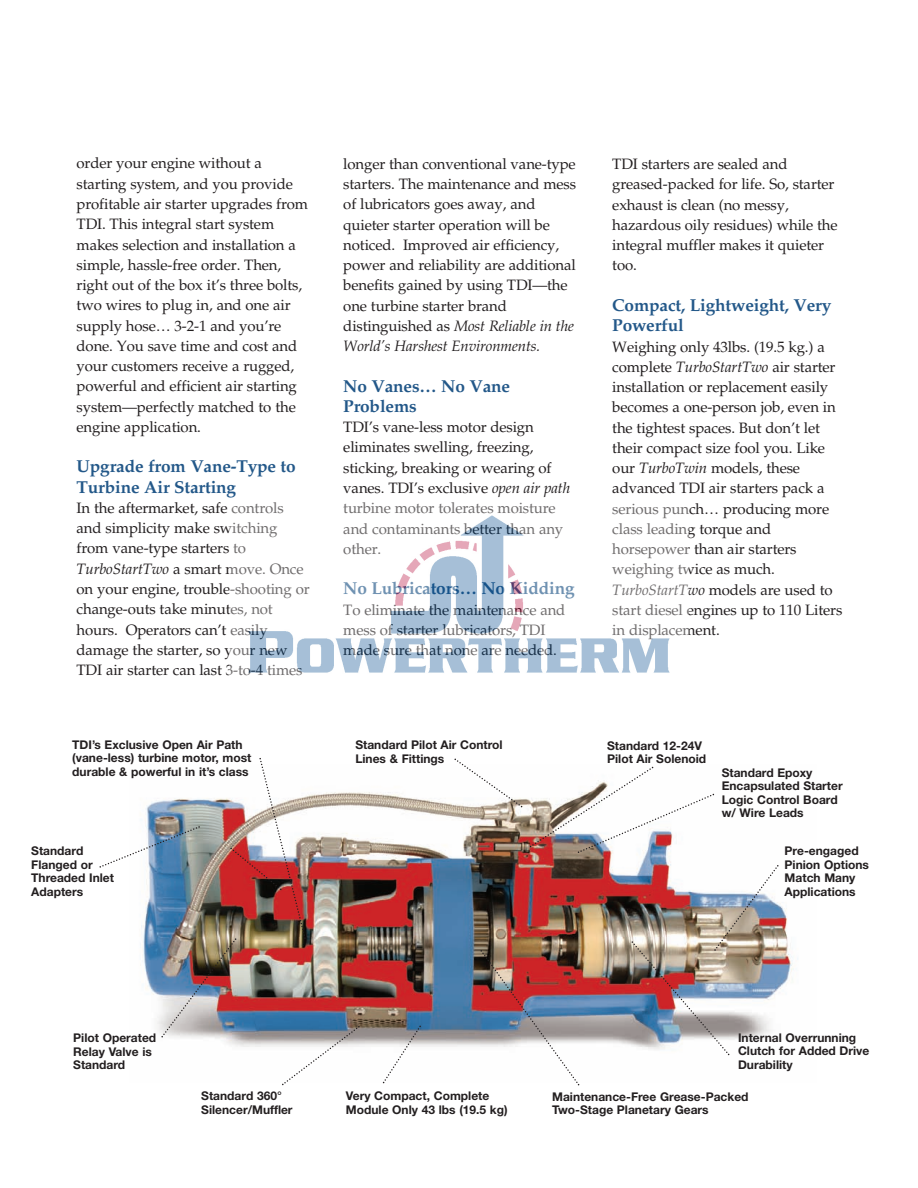
<style>
.page{position:relative;width:918px;height:1188px;background:#fff}
.page>*{position:absolute;margin:0;border:0;box-sizing:border-box;transform-origin:0 0}
.t1{font:700 17.25px/20.2px "Palatino LT Std";letter-spacing:-.01em;color:#235889}
.t2{font:700 17.25px "Palatino";letter-spacing:-.01em;color:#235889}
.t3{font:15px/20.2px "Palatino LT Std";letter-spacing:-.01em;color:#231f20}
.t4{font:700 12px/13.5px "Helvetica Neue";color:#231f20}
.s1{font-style:italic}
</style>
<div class="page">
<img style="left:99px;top:758px;width:699px;height:328px">
<img style="left:248px;top:515px;width:422px;height:158px">
<p class="t3" style="left:77px;top:155px;width:233px">order your engine without a starting system, and you provide profitable air starter upgrades from<br>TDI. This integral start system makes selection and installation a simple, hassle-free order. Then, right out of the box it’s three bolts, two wires to plug in, and one air supply hose… 3-2-1 and you’re done. You save time and cost and your customers receive a rugged, powerful and efficient air starting system—perfectly matched to the engine application.</p>
<p class="t1" style="left:77px;top:458px;width:221px">Upgrade from Vane-Type to<br>Turbine Air Starting</p>
<p class="t3" style="left:77px;top:499px;width:234px">In the aftermarket, safe controls and simplicity make switching from vane-type starters to<br><span class="s1">TurboStartTwo</span> a smart move. Once on your engine, trouble-shooting or change-outs take minutes, not hours. Operators can’t easily damage the starter, so your new<br>TDI air starter can last 3-to-4 times</p>
<p class="t4" style="left:72px;top:737px;width:180px">TDI’s Exclusive Open Air Path (vane-less) turbine motor, most durable &amp; powerful in it’s class</p>
<p class="t4" style="left:31px;top:844px;width:84px">Standard<br>Flanged or<br>Threaded Inlet<br>Adapters</p>
<p class="t3" style="left:343px;top:155px;width:234px">longer than conventional vane-type starters. The maintenance and mess of lubricators goes away, and quieter starter operation will be noticed. Improved air efficiency, power and reliability are additional benefits gained by using TDI—the one turbine starter brand distinguished as <span class="s1">Most Reliable in the World’s Harshest Environments.</span></p>
<p class="t1" style="left:343px;top:377px;width:168px">No Vanes… No Vane<br>Problems</p>
<p class="t3" style="left:343px;top:418px;width:228px">TDI’s vane-less motor design eliminates swelling, freezing, sticking, breaking or wearing of vanes. TDI’s exclusive <span class="s1">open air path </span>turbine motor tolerates moisture and contaminants better than any other.</p>
<p class="t2" style="left:343px;top:582px;width:233px">No Lubricators… No Kidding</p>
<p class="t3" style="left:343px;top:601px;width:223px">To eliminate the maintenance and mess of starter lubricators, TDI made sure that none are needed.</p>
<p class="t3" style="left:612px;top:156px;width:227px">TDI starters are sealed and greased-packed for life. So, starter exhaust is clean (no messy, hazardous oily residues) while the integral muffler makes it quieter too.</p>
<p class="t1" style="left:612px;top:297px;width:220px">Compact, Lightweight, Very<br>Powerful</p>
<p class="t3" style="left:612px;top:338px;width:231px">Weighing only 43lbs. (19.5 kg.) a complete <span class="s1">TurboStartTwo</span> air starter installation or replacement easily becomes a one-person job, even in the tightest spaces. But don’t let their compact size fool you. Like our <span class="s1">TurboTwin</span> models, these advanced TDI air starters pack a serious punch… producing more class leading torque and horsepower than air starters weighing twice as much.<br><span class="s1">TurboStartTwo</span> models are used to start diesel engines up to 110 Liters in displacement.</p>
<p class="t4" style="left:355px;top:738px;width:149px">Standard Pilot Air Control<br>Lines &amp; Fittings</p>
<p class="t4" style="left:607px;top:738px;width:101px">Standard 12-24V<br>Pilot Air Solenoid</p>
<p class="t4" style="left:721px;top:765px;width:123px">Standard Epoxy<br>Encapsulated Starter<br>Logic Control Board w/ Wire Leads</p>
<p class="t4" style="left:784px;top:844px;width:86px">Pre-engaged<br>Pinion Options<br>Match Many<br>Applications</p>
<p class="t4" style="left:73px;top:1030px;width:84px">Pilot Operated<br>Relay Valve is<br>Standard</p>
<p class="t4" style="left:201px;top:1088px;width:93px">Standard 360°<br>Silencer/Muffler</p>
<p class="t4" style="left:346px;top:1088px;width:163px">Very Compact, Complete<br>Module Only 43 lbs (19.5 kg)</p>
<p class="t4" style="left:737px;top:1030px;width:133px">Internal Overrunning<br>Clutch for Added Drive<br>Durability</p>
<p class="t4" style="left:552px;top:1089px;width:198px">Maintenance-Free Grease-Packed<br>Two-Stage Planetary Gears</p>
</div>
